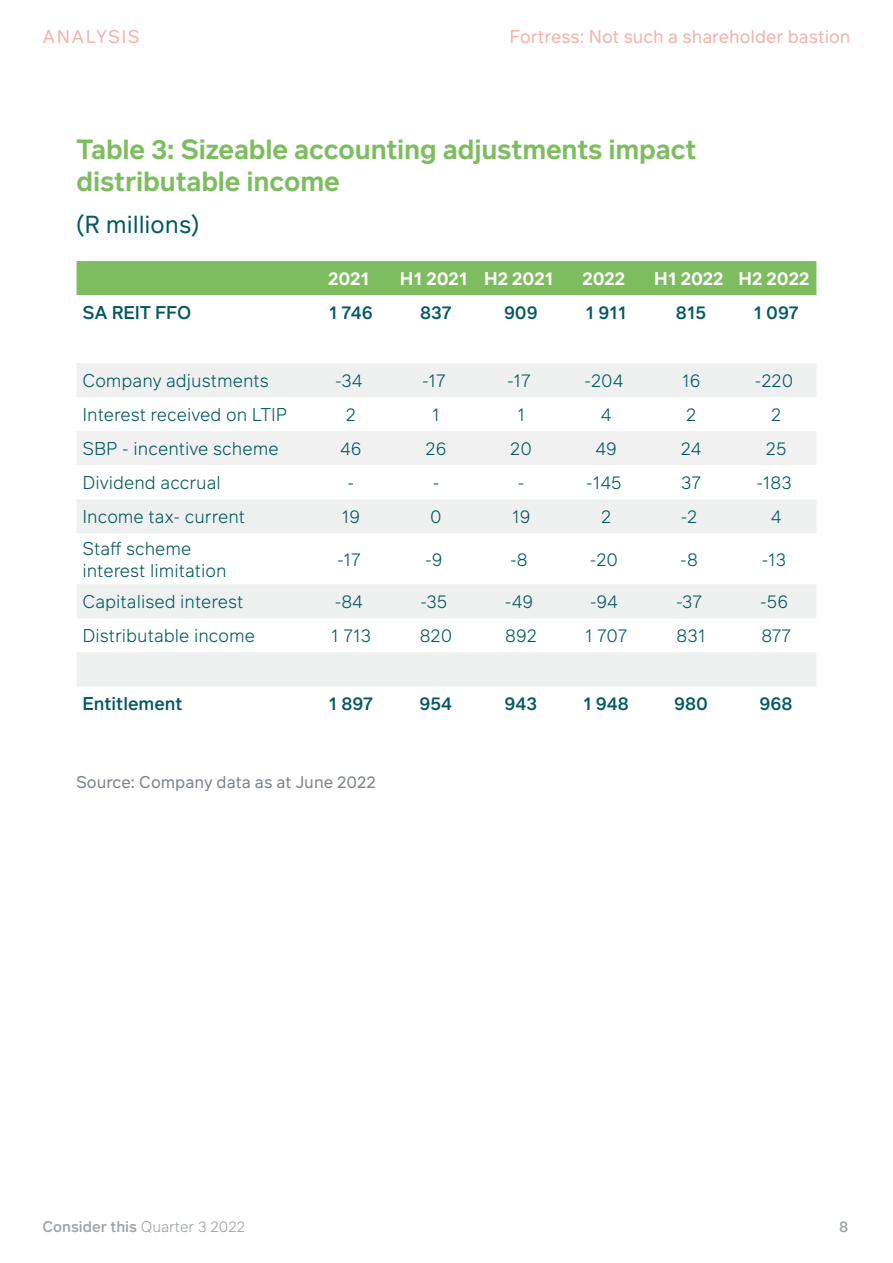
<style>
.page{position:relative;width:893px;height:1263px;background:#fff}
.page>*{position:absolute;margin:0;border:0;box-sizing:border-box;transform-origin:0 0}
.t1{font:600 27px/32.4px "Infra";letter-spacing:-.005em;color:#7ebd5f}
.t2{font:24px "Infra";color:#055a60}
.t3{font:300 18px/21.6px "Infra";color:#055a60}
.t4{font:500 18px "Infra";color:#055a60}
.t5{font:18px "Infra";color:#f2b4ad}
.t6{font:600 18px "Infra";color:#fff}
.t7{font:18px "Infra";letter-spacing:.08em;color:#f2b4ad}
.t8{font:16.5px "Infra";color:#7c848b}
.t9{font:500 15px "Infra";color:#9da3a8}
.s1{font-weight:300}
</style>
<div class="page">
<div style="left:77px;top:261px;width:739px;height:34px;background:#7ebd5f"></div>
<svg style="left:77px;top:363px;width:739px;height:323px;fill:#eff0f0"></svg>
<svg style="left:77px;top:431px;width:739px;height:68px"></svg>
<p class="t7" style="left:43px;top:23px;width:99px">ANALYSIS</p>
<p class="t5" style="left:510px;top:23px;width:342px">Fortress: Not such a shareholder bastion</p>
<h1 class="t1" style="left:77px;top:132px;width:621px">Table 3: Sizeable accounting adjustments impact distributable income</h1>
<h2 class="t2" style="left:77px;top:208px;width:124px">(R millions)</h2>
<p class="t6" style="left:328px;top:266px;width:43px">2021</p>
<p class="t6" style="left:400px;top:266px;width:155px">H1 2021 H2 2021</p>
<p class="t6" style="left:582px;top:266px;width:44px">2022</p>
<p class="t6" style="left:654px;top:266px;width:157px">H1 2022 H2 2022</p>
<p class="t4" style="left:83px;top:300px;width:110px">SA REIT FFO</p>
<p class="t4" style="left:329px;top:300px;width:45px">1 746</p>
<p class="t4" style="left:420px;top:300px;width:33px">837</p>
<p class="t4" style="left:504px;top:300px;width:35px">909</p>
<p class="t4" style="left:586px;top:300px;width:42px">1 911</p>
<p class="t4" style="left:676px;top:300px;width:32px">815</p>
<p class="t4" style="left:753px;top:300px;width:47px">1 097</p>
<p class="t3" style="left:83px;top:369px;width:188px">Company adjustments</p>
<p class="t3" style="left:335px;top:369px;width:29px">-34</p>
<p class="t3" style="left:422px;top:369px;width:26px">-17</p>
<p class="t3" style="left:507px;top:369px;width:26px">-17</p>
<p class="t3" style="left:584px;top:369px;width:41px">-204</p>
<p class="t3" style="left:682px;top:369px;width:20px">16</p>
<p class="t3" style="left:754px;top:369px;width:40px">-220</p>
<p class="t3" style="left:82px;top:403px;width:206px">Interest received on LTIP</p>
<p class="t3" style="left:346px;top:403px;width:12px">2</p>
<p class="t3" style="left:432px;top:403px;width:10px">1</p>
<p class="t3" style="left:517px;top:403px;width:10px">1</p>
<p class="t3" style="left:601px;top:403px;width:12px">4</p>
<p class="t3" style="left:686px;top:403px;width:12px">2</p>
<p class="t3" style="left:771px;top:403px;width:12px">2</p>
<p class="t3" style="left:82px;top:437px;width:198px">SBP - incentive scheme</p>
<p class="t3" style="left:340px;top:437px;width:23px">46</p>
<p class="t3" style="left:426px;top:437px;width:22px">26</p>
<p class="t3" style="left:510px;top:437px;width:23px">20</p>
<p class="t3" style="left:595px;top:437px;width:23px">49</p>
<p class="t3" style="left:681px;top:437px;width:22px">24</p>
<p class="t3" style="left:766px;top:437px;width:22px">25</p>
<p class="t3" style="left:83px;top:471px;width:140px">Dividend accrual</p>
<p class="t3" style="left:347px;top:471px;width:9px">-</p>
<p class="t3" style="left:432px;top:471px;width:9px">-</p>
<p class="t3" style="left:517px;top:471px;width:9px">-</p>
<p class="t3" style="left:586px;top:471px;width:37px">-145</p>
<p class="t3" style="left:681px;top:471px;width:21px">37</p>
<p class="t3" style="left:756px;top:471px;width:37px">-183</p>
<p class="t3" style="left:83px;top:505px;width:164px">Income tax- current</p>
<p class="t3" style="left:342px;top:505px;width:20px">19</p>
<p class="t3" style="left:430px;top:505px;width:13px">0</p>
<p class="t3" style="left:512px;top:505px;width:20px">19</p>
<p class="t3" style="left:601px;top:505px;width:12px">2</p>
<p class="t3" style="left:680px;top:505px;width:19px">-2</p>
<p class="t3" style="left:771px;top:505px;width:12px">4</p>
<p class="t3" style="left:83px;top:537px;width:146px">Staff scheme interest limitation</p>
<p class="t3" style="left:337px;top:548px;width:26px">-17</p>
<p class="t3" style="left:425px;top:548px;width:19px">-9</p>
<p class="t3" style="left:510px;top:548px;width:19px">-8</p>
<p class="t3" style="left:590px;top:548px;width:30px">-20</p>
<p class="t3" style="left:680px;top:548px;width:19px">-8</p>
<p class="t3" style="left:761px;top:548px;width:26px">-13</p>
<p class="t3" style="left:83px;top:590px;width:162px">Capitalised interest</p>
<p class="t3" style="left:334px;top:590px;width:30px">-84</p>
<p class="t3" style="left:420px;top:590px;width:29px">-35</p>
<p class="t3" style="left:504px;top:590px;width:30px">-49</p>
<p class="t3" style="left:590px;top:590px;width:30px">-94</p>
<p class="t3" style="left:676px;top:590px;width:28px">-37</p>
<p class="t3" style="left:760px;top:590px;width:30px">-56</p>
<p class="t3" style="left:83px;top:625px;width:174px">Distributable income</p>
<p class="t3" style="left:331px;top:625px;width:42px">1 713</p>
<p class="t3" style="left:420px;top:625px;width:34px">820</p>
<p class="t3" style="left:505px;top:625px;width:33px">892</p>
<p class="t3" style="left:585px;top:625px;width:44px">1 707</p>
<p class="t3" style="left:676px;top:625px;width:31px">831</p>
<p class="t3" style="left:761px;top:625px;width:31px">877</p>
<p class="t4" style="left:83px;top:691px;width:101px">Entitlement</p>
<p class="t4" style="left:329px;top:691px;width:46px">1 897</p>
<p class="t4" style="left:420px;top:691px;width:34px">954</p>
<p class="t4" style="left:505px;top:691px;width:34px">943</p>
<p class="t4" style="left:583px;top:691px;width:47px">1 948</p>
<p class="t4" style="left:674px;top:691px;width:35px">980</p>
<p class="t4" style="left:759px;top:691px;width:35px">968</p>
<p class="t8" style="left:76px;top:771px;width:301px">Source: Company data as at June 2022</p>
<p class="t9" style="left:43px;top:1216px;width:204px">Consider this <span class="s1">Quarter 3 2022</span></p>
<p class="t9" style="left:839px;top:1216px;width:11px">8</p>
</div>
